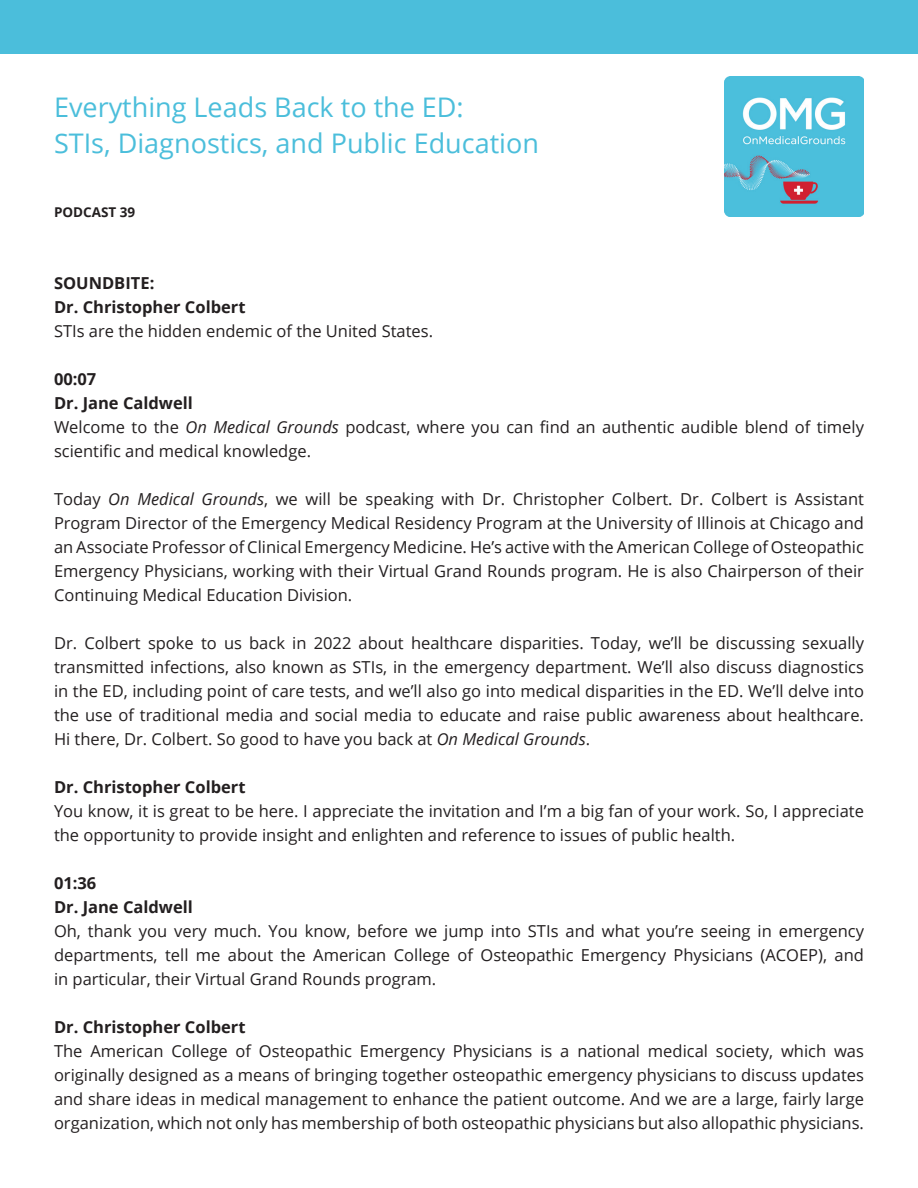
<style>
.page{position:relative;width:918px;height:1188px;background:#fff}
.page>*{position:absolute;margin:0;border:0;box-sizing:border-box;transform-origin:0 0}
.t1{font:27px/36px "Open Sans";color:#4bbedb}
.t2{font:16.5px/24px "Open Sans";color:#231f20;text-align:justify}
.t3{font:700 16.5px/24px "Open Sans";color:#231f20}
.t4{font:700 13.5px "Open Sans";color:#231f20}
.s1{font-weight:700}
.s2{font-style:italic}
</style>
<div class="page">
<div style="left:0;top:0;width:918px;height:54px;background:#4bbedb"></div>
<img style="left:724px;top:77px;width:140px;height:140px">
<h1 class="t1" style="left:54px;top:89px;width:486px">Everything Leads Back to the ED:<br>STIs, Diagnostics, and Public Education</h1>
<p class="t4" style="left:54px;top:203px;width:83px">PODCAST 39</p>
<p class="t3" style="left:54px;top:271px;width:193px">SOUNDBITE:<br>Dr. Christopher Colbert</p>
<p class="t2" style="left:54px;top:319px;width:381px">STIs are the hidden endemic of the United States.</p>
<p class="t2" style="left:54px;top:367px;width:812px;text-align:left"><span class="s1">00:07<br>Dr. Jane Caldwell<br></span>Welcome to the <span class="s2">On Medical Grounds</span> podcast, where you can find an authentic audible blend of timely scientific and medical knowledge.</p>
<p class="t2" style="left:54px;top:487px;width:812px">Today <span class="s2">On Medical Grounds</span>, we will be speaking with Dr. Christopher Colbert. Dr. Colbert is Assistant Program Director of the Emergency Medical Residency Program at the University of Illinois at Chicago and an Associate Professor of Clinical Emergency Medicine. He’s active with the American College of Osteopathic Emergency Physicians, working with their Virtual Grand Rounds program. He is also Chairperson of their Continuing Medical Education Division.</p>
<p class="t2" style="left:54px;top:631px;width:812px">Dr. Colbert spoke to us back in 2022 about healthcare disparities. Today, we’ll be discussing sexually transmitted infections, also known as STIs, in the emergency department. We’ll also discuss diagnostics in the ED, including point of care tests, and we’ll also go into medical disparities in the ED. We’ll delve into the use of traditional media and social media to educate and raise public awareness about healthcare.<br>Hi there, Dr. Colbert. So good to have you back at <span class="s2">On Medical Grounds</span>.</p>
<p class="t3" style="left:54px;top:775px;width:193px">Dr. Christopher Colbert</p>
<p class="t2" style="left:54px;top:799px;width:812px">You know, it is great to be here. I appreciate the invitation and I’m a big fan of your work. So, I appreciate the opportunity to provide insight and enlighten and reference to issues of public health.</p>
<p class="t3" style="left:54px;top:871px;width:140px">01:36<br>Dr. Jane Caldwell</p>
<p class="t2" style="left:54px;top:919px;width:812px">Oh, thank you very much. You know, before we jump into STIs and what you’re seeing in emergency departments, tell me about the American College of Osteopathic Emergency Physicians (ACOEP), and in particular, their Virtual Grand Rounds program.</p>
<p class="t3" style="left:54px;top:1015px;width:193px">Dr. Christopher Colbert</p>
<p class="t2" style="left:54px;top:1039px;width:812px">The American College of Osteopathic Emergency Physicians is a national medical society, which was originally designed as a means of bringing together osteopathic emergency physicians to discuss updates and share ideas in medical management to enhance the patient outcome. And we are a large, fairly large organization, which not only has membership of both osteopathic physicians but also allopathic physicians.</p>
</div>
